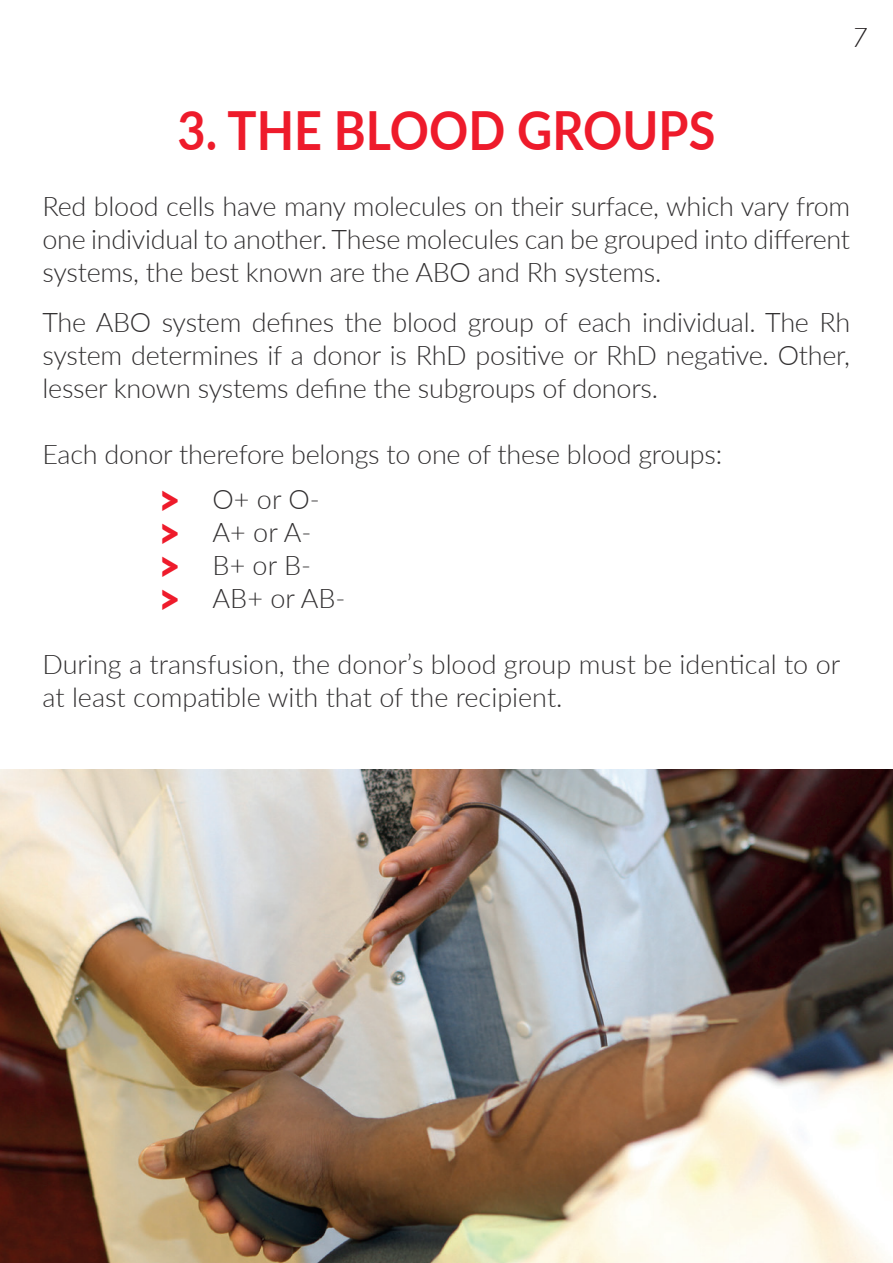
<style>
.page{position:relative;width:893px;height:1263px;background:#fff}
.page>*{position:absolute;margin:0;border:0;box-sizing:border-box;transform-origin:0 0}
.t1{font:700 54px "Lato";color:#ee1b2b;scale:.9 1}
.t2{font:300 27px/33px "Lato";letter-spacing:-.01em;color:#312f30}
.t3{font:italic 300 27px "Lato";color:#231f20}
.s1{font-weight:900;font-size:42px;color:#ee1b2b}
</style>
<div class="page">
<img style="left:0;top:769px;width:893px;height:494px">
<h1 class="t1" style="left:178px;top:90px;width:599px">3. THE BLOOD GROUPS</h1>
<p class="t3" style="left:852px;top:19px;width:17px">7</p>
<p class="t2" style="left:43px;top:189px;width:809px;text-align:justify">Red blood cells have many molecules on their surface, which vary from one individual to another. These molecules can be grouped into different systems, the best known are the ABO and Rh systems.</p>
<p class="t2" style="left:43px;top:305px;width:809px;text-align:justify">The ABO system defines the blood group of each individual. The Rh system determines if a donor is RhD positive or RhD negative. Other, lesser known systems define the subgroups of donors.</p>
<p class="t2" style="left:159px;top:431px;width:565px;line-height:45px;text-indent:-116px">Each donor therefore belongs to one of these blood groups: <span class="s1">&gt;</span> O+ or O-</p>
<p class="t2" style="left:159px;top:515px;width:188px"><span class="s1">&gt;</span> A+ or A-<br><span class="s1">&gt;</span> B+ or B-<br><span class="s1">&gt;</span> AB+ or AB-</p>
<p class="t2" style="left:43px;top:647px;width:799px">During a transfusion, the donor’s blood group must be identical to or at least compatible with that of the recipient.</p>
</div>
